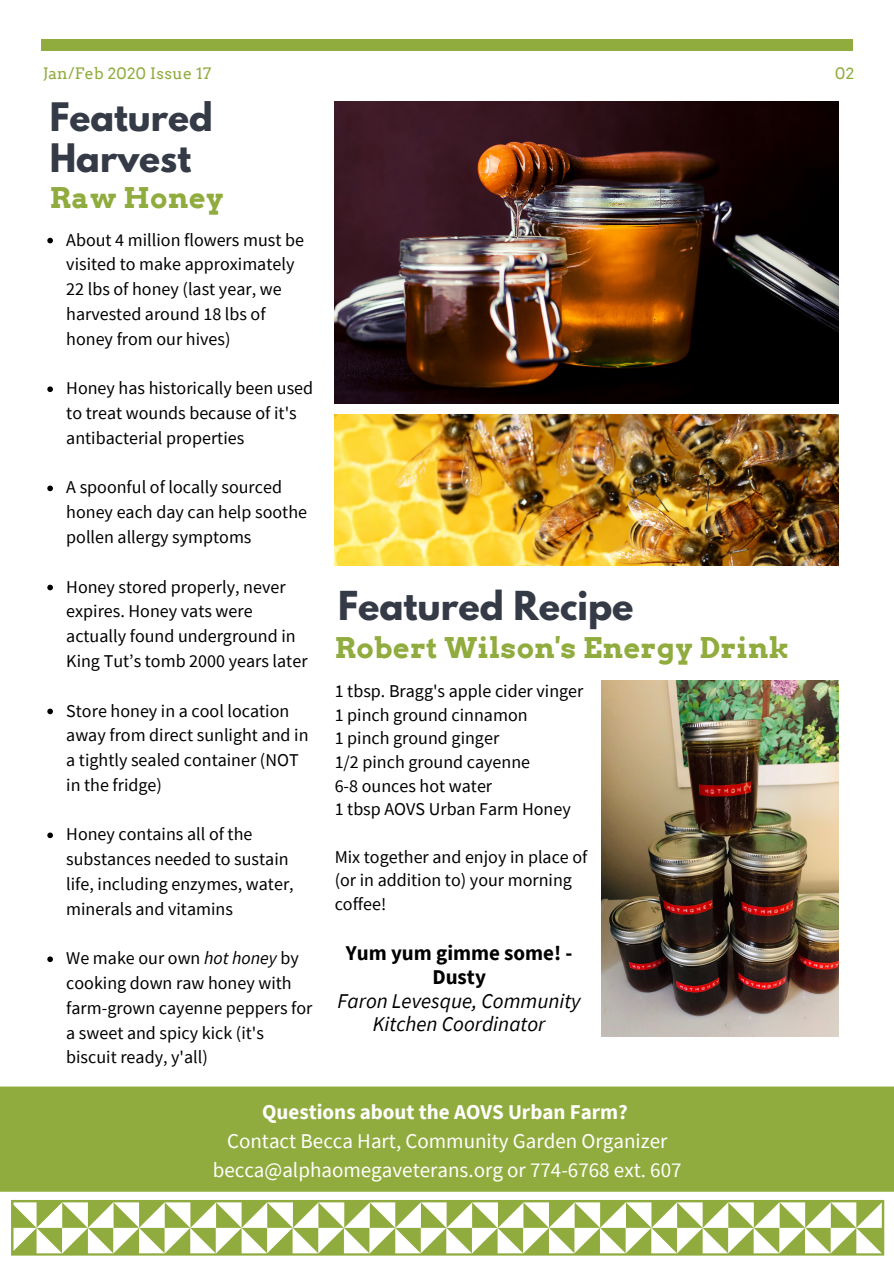
<style>
.page{position:relative;width:894px;height:1264px;background:#fff}
.page>*{position:absolute;margin:0;border:0;box-sizing:border-box;transform-origin:0 0}
.t1{font:700 35.4px "League Spartan";color:#353a47}
.t2{font:700 34.8px/40.5px "League Spartan";color:#353a47}
.t3{font:700 28.5px "Arvo";letter-spacing:.02em;color:#91ac3e}
.t4{font:21px/29.2px "Source Sans Pro";color:#fff;text-align:center}
.t5{font:italic 21px/23.7px "Source Sans Pro";color:#000;text-align:center}
.t6{font:700 21px "Source Sans Pro";color:#fff}
.t7{font:700 21px/23.7px "Source Sans Pro";color:#000;text-align:center}
.t8{font:18px/24.8px "Source Sans Pro";color:#000}
.t9{font:15.75px "Arvo";letter-spacing:.02em;color:#91ac3e}
.s1{font-style:italic}
</style>
<div class="page">
<img style="left:334px;top:101px;width:504px;height:302px">
<img style="left:334px;top:415px;width:504px;height:150px">
<img style="left:601px;top:680px;width:237px;height:356px">
<div style="left:42px;top:39px;width:810px;height:12px;background:#91ac3e"></div>
<svg style="left:47px;top:238px;width:6px;height:5px"></svg>
<svg style="left:47px;top:386px;width:6px;height:6px"></svg>
<svg style="left:47px;top:485px;width:6px;height:6px"></svg>
<svg style="left:47px;top:584px;width:6px;height:6px"></svg>
<svg style="left:47px;top:708px;width:6px;height:6px"></svg>
<svg style="left:47px;top:832px;width:6px;height:6px"></svg>
<svg style="left:47px;top:956px;width:6px;height:6px"></svg>
<div style="left:0;top:1086px;width:893px;height:105px;background:#91ac3e"></div>
<svg style="left:11px;top:1200px;width:873px;height:55px"></svg>
<p class="t9" style="left:43px;top:64px;width:170px">Jan/Feb 2020 Issue 17</p>
<p class="t9" style="left:834px;top:64px;width:20px">02</p>
<h2 class="t2" style="left:50px;top:101px;width:164px">Featured<br>Harvest</h2>
<h3 class="t3" style="left:50px;top:180px;width:175px">Raw Honey</h3>
<p class="t8" style="left:66px;top:227px;width:239px">About 4 million flowers must be visited to make approximately<br>22 lbs of honey (last year, we harvested around 18 lbs of honey from our hives)</p>
<p class="t8" style="left:66px;top:375px;width:248px">Honey has historically been used to treat wounds because of it's antibacterial properties</p>
<p class="t8" style="left:66px;top:474px;width:242px">A spoonful of locally sourced honey each day can help soothe pollen allergy symptoms</p>
<p class="t8" style="left:66px;top:574px;width:243px">Honey stored properly, never expires. Honey vats were actually found underground in<br>King Tut’s tomb 2000 years later</p>
<p class="t8" style="left:66px;top:697px;width:244px">Store honey in a cool location away from direct sunlight and in a tightly sealed container (NOT in the fridge)</p>
<p class="t8" style="left:66px;top:821px;width:229px">Honey contains all of the substances needed to sustain life, including enzymes, water, minerals and vitamins</p>
<p class="t8" style="left:66px;top:945px;width:248px">We make our own <span class="s1">hot honey</span> by cooking down raw honey with farm-grown cayenne peppers for a sweet and spicy kick (it's biscuit ready, y'all)</p>
<p class="t6" style="left:262px;top:1097px;width:367px">Questions about the AOVS Urban Farm?</p>
<p class="t4" style="left:213px;top:1125px;width:470px">Contact Becca Hart, Community Garden Organizer becca@alphaomegaveterans.org or 774-6768 ext. 607</p>
<h1 class="t1" style="left:338px;top:587px;width:297px">Featured Recipe</h1>
<h3 class="t3" style="left:334px;top:631px;width:456px">Robert Wilson's Energy Drink</h3>
<p class="t8" style="left:334px;top:678px;width:250px;line-height:23.7px">1 tbsp. Bragg's apple cider vinger<br>1 pinch ground cinnamon<br>1 pinch ground ginger<br>1/2 pinch ground cayenne<br>6-8 ounces hot water<br>1 tbsp AOVS Urban Farm Honey</p>
<p class="t8" style="left:334px;top:844px;width:254px;line-height:23.7px">Mix together and enjoy in place of (or in addition to) your morning coffee!</p>
<p class="t7" style="left:346px;top:941px;width:228px">Yum yum gimme some! -<br>Dusty</p>
<p class="t5" style="left:337px;top:988px;width:244px">Faron Levesque, Community<br>Kitchen Coordinator</p>
</div>
